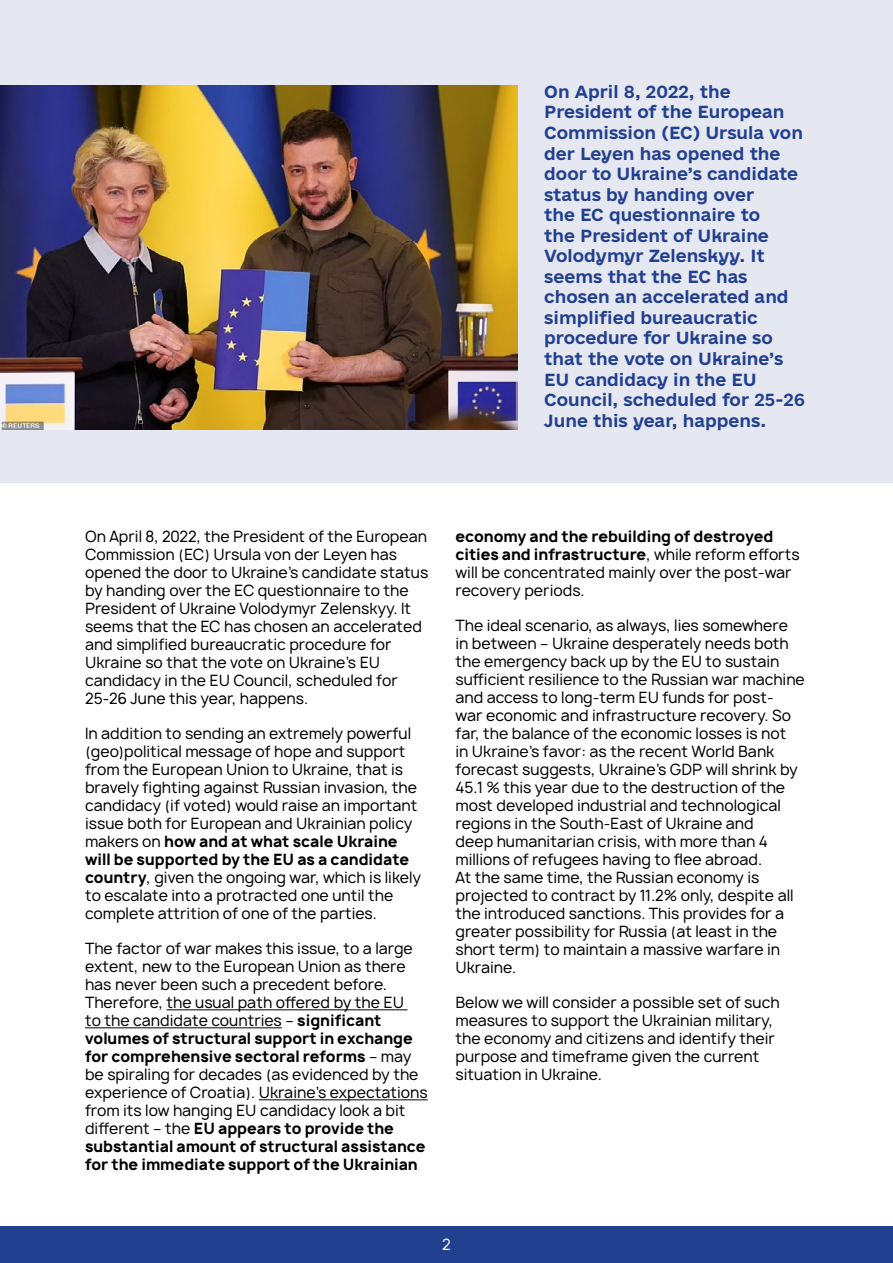
<style>
.page{position:relative;width:893px;height:1263px;background:#fff}
.page>*{position:absolute;margin:0;border:0;box-sizing:border-box;transform-origin:0 0}
.t1{font:16.5px/20.5px "e Ukraine Head Bold";color:#224090}
.t2{font:15px/18px "Manrope";color:#000}
.t3{font:15px "Manrope";color:#fff}
.s1{font-weight:700}
</style>
<div class="page">
<div style="left:0;top:0;width:893px;height:483px;background:#e5e8f1"></div>
<div style="left:0;top:1227px;width:893px;height:36px;background:#224090"></div>
<img style="left:0;top:85px;width:517px;height:345px">
<hr style="left:166px;top:1009px;width:241px;height:1px;background:#000">
<hr style="left:85px;top:1027px;width:197px;height:1px;background:#000">
<hr style="left:259px;top:1099px;width:169px;height:1px;background:#000">
<p class="t1" style="left:544px;top:82px;width:262px">On April 8, 2022, the<br>President of the European<br>Commission (EC) Ursula von der Leyen has opened the door to Ukraine’s candidate status by handing over<br>the EC questionnaire to<br>the President of Ukraine<br>Volodymyr Zelenskyy. It seems that the EС has chosen an accelerated and simplified bureaucratic procedure for Ukraine so that the vote on Ukraine’s<br>EU candidacy in the EU<br>Council, scheduled for 25-26<br>June this year, happens.</p>
<p class="t2" style="left:85px;top:528px;width:345px">On April 8, 2022, the President of the European Commission (EC) Ursula von der Leyen has opened the door to Ukraine’s candidate status by handing over the EC questionnaire to the President of Ukraine Volodymyr Zelenskyy. It seems that the EС has chosen an accelerated and simplified bureaucratic procedure for Ukraine so that the vote on Ukraine’s EU candidacy in the EU Council, scheduled for 25-26 June this year, happens.</p>
<p class="t2" style="left:85px;top:725px;width:338px">In addition to sending an extremely powerful (geo)political message of hope and support from the European Union to Ukraine, that is bravely fighting against Russian invasion, the candidacy (if voted) would raise an important issue both for European and Ukrainian policy makers on <span class="s1">how and at what scale Ukraine will be supported by the EU as a candidate country</span>, given the ongoing war, which is likely to escalate into a protracted one until the complete attrition of one of the parties.</p>
<p class="t2" style="left:85px;top:940px;width:344px">The factor of war makes this issue, to a large extent, new to the European Union as there has never been such a precedent before.<br>Therefore, the usual path offered by the EU<br>to the candidate countries – <span class="s1">significant volumes of structural support in exchange for comprehensive sectoral reforms</span> – may be spiraling for decades (as evidenced by the experience of Croatia). Ukraine’s expectations from its low hanging EU candidacy look a bit different – the <span class="s1">EU appears to provide the substantial amount of structural assistance for the immediate support of the Ukrainian</span></p>
<p class="t2" style="left:455px;top:528px;width:346px"><span class="s1">economy and the rebuilding of destroyed cities and infrastructure</span>, while reform efforts will be concentrated mainly over the post-war recovery periods.</p>
<p class="t2" style="left:455px;top:617px;width:351px">The ideal scenario, as always, lies somewhere<br>in between – Ukraine desperately needs both the emergency back up by the EU to sustain sufficient resilience to the Russian war machine and access to long-term EU funds for post-<br>war economic and infrastructure recovery. So far, the balance of the economic losses is not<br>in Ukraine’s favor: as the recent World Bank forecast suggests, Ukraine’s GDP will shrink by 45.1 % this year due to the destruction of the most developed industrial and technological regions in the South-East of Ukraine and<br>deep humanitarian crisis, with more than 4 millions of refugees having to flee abroad.<br>At the same time, the Russian economy is projected to contract by 11.2% only, despite all the introduced sanctions. This provides for a greater possibility for Russia (at least in the short term) to maintain a massive warfare in Ukraine.</p>
<p class="t2" style="left:455px;top:994px;width:326px">Below we will consider a possible set of such measures to support the Ukrainian military, the economy and citizens and identify their purpose and timeframe given the current situation in Ukraine.</p>
<p class="t3" style="left:442px;top:1235px;width:10px">2</p>
</div>
